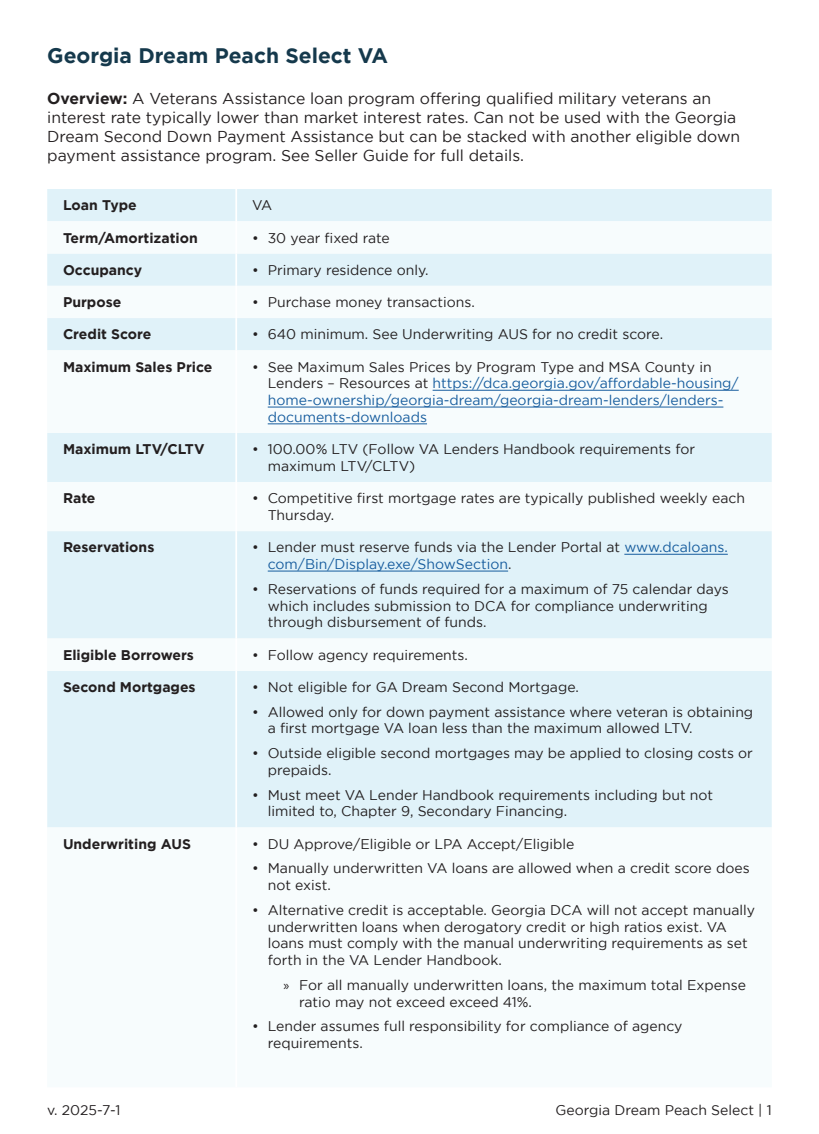
<style>
.page{position:relative;width:819px;height:1134px;background:#fff}
.page>*{position:absolute;margin:0;border:0;box-sizing:border-box;transform-origin:0 0}
.Paragraph_Style_3{font:700 21px "Gotham";color:#15394c}
.Paragraph_Style_1{font:15.75px/18.9px "Gotham";color:#231f20}
.Paragraph_Style_1-2{font:14px/16.8px "Gotham";color:#231f20}
.t1{font:14px/16.8px "Gotham";color:#175d9e}
.Paragraph_Style_1-3{font:700 14px "Gotham";color:#231f20}
.s1{font-weight:700}
.s2{color:#231f20}
.s3{color:#175d9e}
.s4{font-family:"Myriad Pro"}
</style>
<div class="page">
<div style="left:47px;top:189px;width:725px;height:32px;background:#e0f2f9"></div>
<svg style="left:47px;top:253px;width:725px;height:575px;fill:#e0f2f9"></svg>
<hr style="left:235px;top:189px;width:2px;height:32px;background:#fff">
<hr style="left:235px;top:221px;width:2px;height:33px;background:#fff">
<hr style="left:235px;top:254px;width:2px;height:32px;background:#fff">
<hr style="left:235px;top:286px;width:2px;height:32px;background:#fff">
<hr style="left:235px;top:318px;width:2px;height:32px;background:#fff">
<hr style="left:235px;top:350px;width:2px;height:83px;background:#fff">
<hr style="left:235px;top:433px;width:2px;height:49px;background:#fff">
<hr style="left:235px;top:482px;width:2px;height:49px;background:#fff">
<hr style="left:235px;top:531px;width:2px;height:108px;background:#fff">
<hr style="left:235px;top:639px;width:2px;height:32px;background:#fff">
<hr style="left:235px;top:671px;width:2px;height:156px;background:#fff">
<hr style="left:235px;top:827px;width:2px;height:260px;background:#fff">
<hr style="left:433px;top:390px;width:306px;height:1px;background:#175d9e">
<hr style="left:268px;top:407px;width:455px;height:1px;background:#175d9e">
<hr style="left:268px;top:424px;width:159px;height:1px;background:#175d9e">
<hr style="left:624px;top:554px;width:104px;height:1px;background:#175d9e">
<hr style="left:268px;top:571px;width:240px;height:1px;background:#175d9e">
<p class="Paragraph_Style_3" style="left:47px;top:43px;width:342px">Georgia Dream Peach Select VA</p>
<p class="Paragraph_Style_1" style="left:47px;top:89px;width:695px"><span class="s1">Overview:</span> A Veterans Assistance loan program offering qualified military veterans an interest rate typically lower than market interest rates. Can not be used with the Georgia Dream Second Down Payment Assistance but can be stacked with another eligible down payment assistance program. See Seller Guide for full details.</p>
<p class="Paragraph_Style_1-3" style="left:63px;top:197px;width:75px">Loan Type</p>
<p class="Paragraph_Style_1-2" style="left:252px;top:197px;width:22px">VA</p>
<p class="Paragraph_Style_1-3" style="left:63px;top:229px;width:136px">Term/Amortization</p>
<p class="Paragraph_Style_1-2" style="left:252px;top:229px;width:139px">• 30 year fixed rate</p>
<p class="Paragraph_Style_1-3" style="left:63px;top:262px;width:81px">Occupancy</p>
<p class="Paragraph_Style_1-2" style="left:252px;top:261px;width:178px">• Primary residence only.</p>
<p class="Paragraph_Style_1-3" style="left:63px;top:294px;width:60px">Purpose</p>
<p class="Paragraph_Style_1-2" style="left:252px;top:293px;width:224px">• Purchase money transactions.</p>
<p class="Paragraph_Style_1-3" style="left:63px;top:326px;width:90px">Credit Score</p>
<p class="Paragraph_Style_1-2" style="left:252px;top:326px;width:413px">• 640 minimum. See Underwriting AUS for no credit score.</p>
<p class="Paragraph_Style_1-3" style="left:63px;top:359px;width:151px">Maximum Sales Price</p>
<p class="t1" style="left:268px;top:358px;width:472px;text-indent:-16px"><span class="s2">• See Maximum Sales Prices by Program Type and MSA County in Lenders – Resources at</span> https://dca.georgia.gov/affordable-housing/ home-ownership/georgia-dream/georgia-dream-lenders/lenders&shy;documents-downloads</p>
<p class="Paragraph_Style_1-3" style="left:63px;top:441px;width:143px">Maximum LTV/CLTV</p>
<p class="Paragraph_Style_1-2" style="left:268px;top:441px;width:429px;text-indent:-16px">• 100.00% LTV (Follow VA Lenders Handbook requirements for maximum LTV/CLTV)</p>
<p class="Paragraph_Style_1-3" style="left:63px;top:490px;width:34px">Rate</p>
<p class="Paragraph_Style_1-2" style="left:268px;top:490px;width:479px;text-indent:-16px">• Competitive first mortgage rates are typically published weekly each<br>Thursday.</p>
<p class="Paragraph_Style_1-3" style="left:63px;top:539px;width:93px">Reservations</p>
<p class="Paragraph_Style_1-2" style="left:268px;top:539px;width:462px;text-indent:-16px">• Lender must reserve funds via the Lender Portal at <span class="s3">www.dcaloans. com/Bin/Display.exe/ShowSection</span>.</p>
<p class="Paragraph_Style_1-2" style="left:268px;top:580px;width:462px;text-indent:-16px">• Reservations of funds required for a maximum of 75 calendar days which includes submission to DCA for compliance underwriting through disbursement of funds.</p>
<p class="Paragraph_Style_1-3" style="left:63px;top:647px;width:132px">Eligible Borrowers</p>
<p class="Paragraph_Style_1-2" style="left:252px;top:646px;width:217px">• Follow agency requirements.</p>
<p class="Paragraph_Style_1-3" style="left:63px;top:679px;width:134px">Second Mortgages</p>
<p class="Paragraph_Style_1-2" style="left:252px;top:678px;width:328px">• Not eligible for GA Dream Second Mortgage.</p>
<p class="Paragraph_Style_1-2" style="left:268px;top:703px;width:487px;text-indent:-16px">• Allowed only for down payment assistance where veteran is obtaining a first mortgage VA loan less than the maximum allowed LTV.</p>
<p class="Paragraph_Style_1-2" style="left:268px;top:745px;width:487px;text-indent:-16px">• Outside eligible second mortgages may be applied to closing costs or prepaids.</p>
<p class="Paragraph_Style_1-2" style="left:268px;top:786px;width:447px;text-indent:-16px">• Must meet VA Lender Handbook requirements including but not limited to, Chapter 9, Secondary Financing.</p>
<p class="Paragraph_Style_1-3" style="left:63px;top:836px;width:129px">Underwriting AUS</p>
<p class="Paragraph_Style_1-2" style="left:252px;top:835px;width:324px">• DU Approve/Eligible or LPA Accept/Eligible</p>
<p class="Paragraph_Style_1-2" style="left:268px;top:860px;width:483px;text-indent:-16px">• Manually underwritten VA loans are allowed when a credit score does not exist.</p>
<p class="Paragraph_Style_1-2" style="left:268px;top:901px;width:489px;text-indent:-16px">• Alternative credit is acceptable. Georgia DCA will not accept manually underwritten loans when derogatory credit or high ratios exist. VA loans must comply with the manual underwriting requirements as set forth in the VA Lender Handbook.</p>
<p class="Paragraph_Style_1-2" style="left:299px;top:976px;width:448px;text-indent:-16px"><span class="s4">»</span> For all manually underwritten loans, the maximum total Expense ratio may not exceed exceed 41%.</p>
<p class="Paragraph_Style_1-2" style="left:268px;top:1018px;width:416px;text-indent:-16px">• Lender assumes full responsibility for compliance of agency requirements.</p>
<p class="Paragraph_Style_1-2" style="left:47px;top:1102px;width:75px">v. 2025-7-1</p>
<p class="Paragraph_Style_1-2" style="left:556px;top:1102px;width:218px">Georgia Dream Peach Select | 1</p>
</div>
